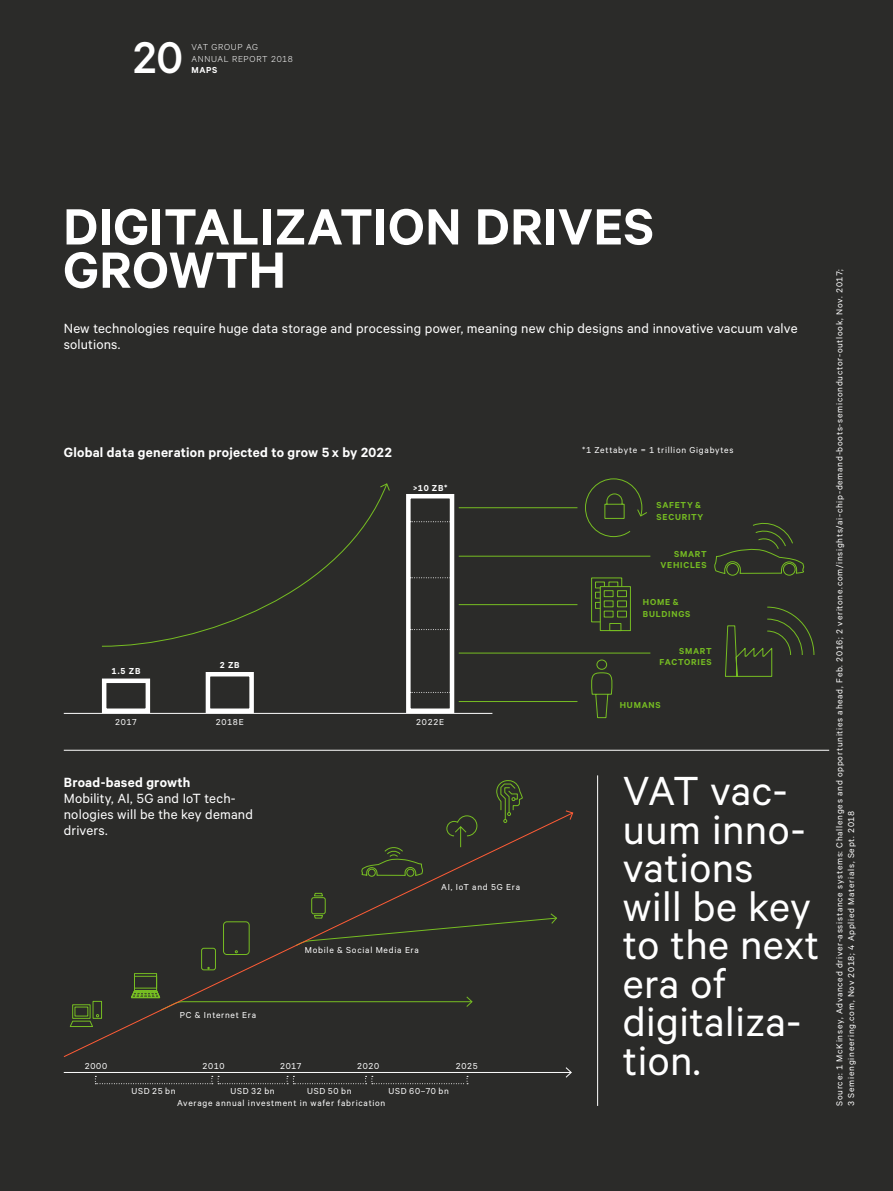
<style>
.page{position:relative;width:893px;height:1191px;background:#2b2b29}
.page>*{position:absolute;margin:0;border:0;box-sizing:border-box;transform-origin:0 0}
.t1{font:600 57.3px/43.2px "Calibre";letter-spacing:.01em;color:#fff}
.t2{font:500 49.95px "Calibre";color:#fff}
.t3{font:45.75px/38.5px "Calibre";letter-spacing:.01em;color:#fff}
.t4{font:15px/16.2px "Calibre";letter-spacing:.01em;color:#fff}
.t5{font:600 15px "Calibre";letter-spacing:.015em;color:#fff}
.t6{font:9.75px/11.7px "Calibre";letter-spacing:.075em;color:#fff}
.t7{font:600 9.75px/11.7px "Calibre";letter-spacing:.08em;color:#76bd22}
.t8{font:300 9.75px/11.7px "Calibre";letter-spacing:.065em;color:#fff}
.t9{font:600 9.75px "Calibre";letter-spacing:.075em;color:#fff}
</style>
<div class="page">
<hr style="left:597px;top:775px;width:1px;height:331px;background:#fff">
<hr style="left:64px;top:750px;width:765px;height:1px;background:#fff">
<svg style="left:565px;top:810px;width:9px;height:10px"></svg>
<hr style="left:64px;top:1072px;width:507px;height:1px;background:#fff">
<svg style="left:565px;top:1067px;width:7px;height:11px"></svg>
<svg style="left:95px;top:1076px;width:373px;height:8px"></svg>
<svg style="left:69px;top:1000px;width:33px;height:27px"></svg>
<svg style="left:131px;top:780px;width:427px;height:231px"></svg>
<hr style="left:64px;top:713px;width:428px;height:1px;background:#fff">
<div style="left:102px;top:678px;width:48px;height:35px;border:4px solid #fff"></div>
<div style="left:206px;top:672px;width:48px;height:41px;border:4px solid #fff"></div>
<div style="left:406px;top:494px;width:48px;height:219px;border:4px solid #fff"></div>
<hr style="left:459px;top:701px;width:118px;height:1px;background:#76bd22">
<svg style="left:410px;top:692px;width:43px;height:1px"></svg>
<svg style="left:410px;top:629px;width:43px;height:1px"></svg>
<svg style="left:410px;top:577px;width:43px;height:1px"></svg>
<svg style="left:410px;top:521px;width:43px;height:1px"></svg>
<hr style="left:459px;top:652px;width:191px;height:1px;background:#76bd22">
<hr style="left:459px;top:604px;width:118px;height:1px;background:#76bd22">
<hr style="left:459px;top:556px;width:191px;height:1px;background:#76bd22">
<hr style="left:459px;top:507px;width:118px;height:1px;background:#76bd22">
<svg style="left:102px;top:491px;width:283px;height:156px"></svg>
<svg style="left:380px;top:483px;width:10px;height:8px"></svg>
<svg style="left:585px;top:478px;width:62px;height:59px"></svg>
<svg style="left:714px;top:522px;width:101px;height:155px"></svg>
<svg style="left:591px;top:659px;width:22px;height:59px"></svg>
<svg style="left:591px;top:577px;width:40px;height:54px"></svg>
<h2 class="t2" style="left:132px;top:28px;width:52px">20</h2>
<p class="t8" style="left:191px;top:41px;width:103px">VAT GROUP AG<br>ANNUAL REPORT 2018</p>
<p class="t9" style="left:191px;top:64px;width:28px">MAPS</p>
<h1 class="t1" style="left:63px;top:203px;width:592px">DIGITALIZATION DRIVES<br>GROWTH</h1>
<h3 class="t4" style="left:64px;top:320px;width:735px">New technologies require huge data storage and processing power, meaning new chip designs and innovative vacuum valve solutions.</h3>
<h3 class="t5" style="left:64px;top:443px;width:330px">Global data generation projected to grow 5 x by 2022</h3>
<p class="t9" style="left:413px;top:482px;width:36px">&gt;10 ZB*</p>
<p class="t9" style="left:112px;top:665px;width:30px">1.5 ZB</p>
<p class="t9" style="left:220px;top:659px;width:21px">2 ZB</p>
<p class="t6" style="left:115px;top:716px;width:23px">2017</p>
<p class="t6" style="left:216px;top:716px;width:29px">2018E</p>
<p class="t6" style="left:416px;top:716px;width:29px">2022E</p>
<h3 class="t5" style="left:64px;top:773px;width:128px">Broad-based growth</h3>
<h3 class="t4" style="left:64px;top:789px;width:191px">Mobility, AI, 5G and IoT tech&shy;nologies will be the key demand drivers.</h3>
<p class="t6" style="left:180px;top:1008px;width:78px">PC &amp; Internet Era</p>
<p class="t6" style="left:305px;top:944px;width:115px">Mobile &amp; Social Media Era</p>
<p class="t6" style="left:441px;top:880px;width:80px">AI, IoT and 5G Era</p>
<p class="t6" style="left:85px;top:1059px;width:24px">2000</p>
<p class="t6" style="left:203px;top:1059px;width:23px">2010</p>
<p class="t6" style="left:280px;top:1059px;width:23px">2017</p>
<p class="t6" style="left:357px;top:1059px;width:24px">2020</p>
<p class="t6" style="left:456px;top:1059px;width:24px">2025</p>
<p class="t6" style="left:132px;top:1085px;width:46px">USD 25 bn</p>
<p class="t6" style="left:230px;top:1085px;width:46px">USD 32 bn</p>
<p class="t6" style="left:307px;top:1085px;width:46px">USD 50 bn</p>
<p class="t6" style="left:388px;top:1085px;width:62px">USD 60–70 bn</p>
<p class="t6" style="left:177px;top:1096px;width:210px">Average annual investment in wafer fabrication</p>
<p class="t6" style="left:582px;top:444px;width:153px">*1 Zettabyte = 1 trillion Gigabytes</p>
<p class="t7" style="left:657px;top:499px;width:48px">SAFETY &amp;<br>SECURITY</p>
<p class="t7" style="left:660px;top:547px;width:48px;text-align:right">SMART<br>VEHICLES</p>
<p class="t7" style="left:643px;top:596px;width:49px">HOME &amp;<br>BULDINGS</p>
<p class="t7" style="left:660px;top:644px;width:54px;text-align:right">SMART<br>FACTORIES</p>
<p class="t7" style="left:620px;top:698px;width:42px">HUMANS</p>
<h3 class="t3" style="left:623px;top:770px;width:198px">VAT vac&shy;uum inno&shy;vations will be key to the next era of digitaliza&shy;tion.</h3>
<p class="t6" style="left:833px;top:1106px;width:838px;rotate:-90deg">Source: 1 McKinsey, Advanced driver-assistance systems: Challenges and opportunities ahead, Feb. 2016; 2 veritone.com/insights/ai-chip-demand-boots-semiconductor-outlook, Nov. 2017;<br>3 Semiengineering.com, Nov 2018; 4 Applied Materials, Sept. 2018</p>
</div>
